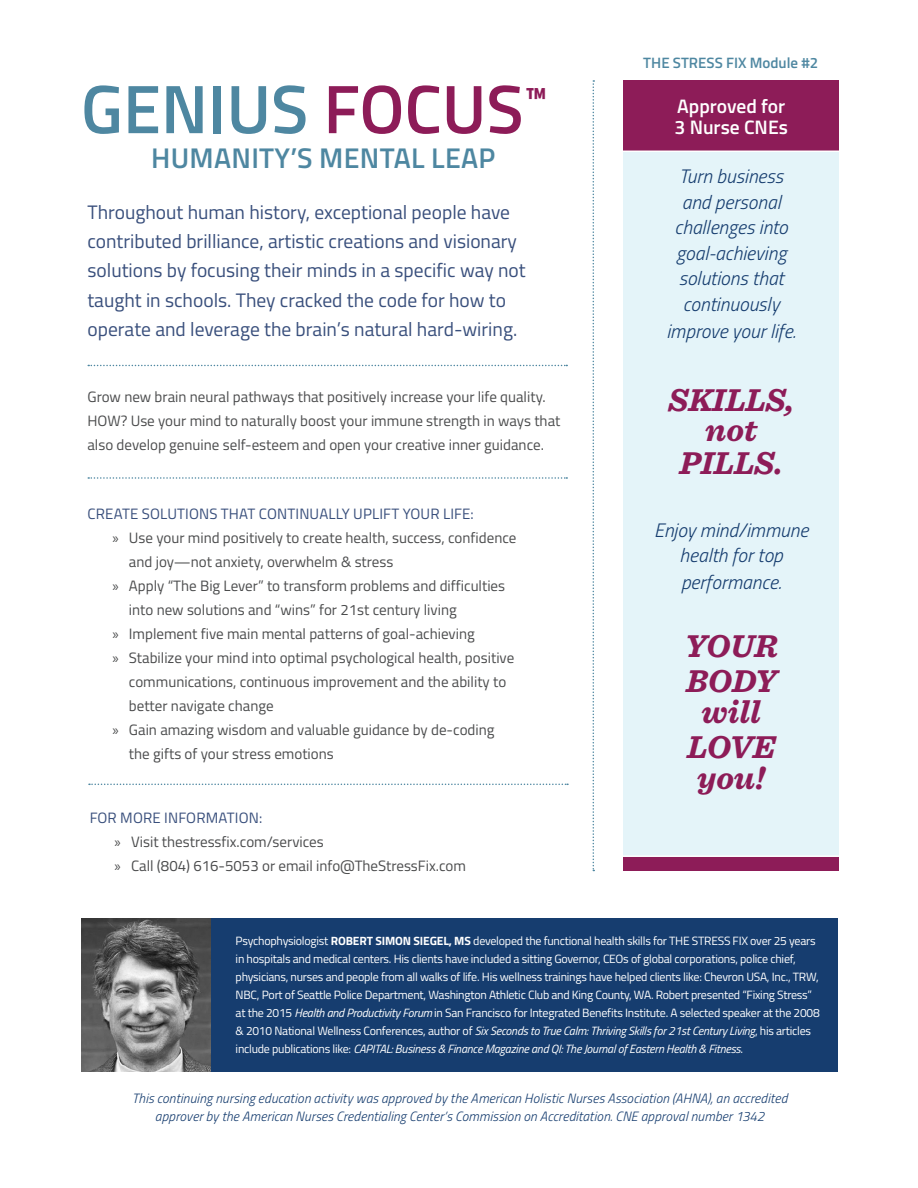
<style>
.page{position:relative;width:918px;height:1188px;background:#fff}
.page>*{position:absolute;margin:0;border:0;box-sizing:border-box;transform-origin:0 0}
.t1{font:600 68.55px "Titillium";color:#4e87a1}
.t2{font:italic 700 33px/34.5px "Sentinel";color:#8d1c58;text-align:center}
.t3{font:600 28.5px "Titillium";letter-spacing:.01em;color:#4e87a1}
.t4{font:19.5px/29.2px "Titillium";color:#394f7c}
.t5{font:italic 300 19.5px/25.8px "Titillium";color:#163d6f;text-align:center}
.t6{font:600 19.5px/21px "Titillium";color:#fff}
.t7{font:15px/24px "Titillium";color:#4b4c4d}
.t8{font:15px "Titillium";letter-spacing:.01em;color:#394f7c}
.t9{font:600 15px "Titillium";color:#4e87a1}
.t10{font:italic 300 13.5px/18px "Titillium";letter-spacing:.01em;color:#163d6f;text-align:center}
.t11{font:12px/18px "Titillium";letter-spacing:-.02em;color:#fff}
.s1{color:#8d1c58}
.s2{font-family:"Myriad Pro"}
.s3{font-weight:700}
.s4{font-style:italic}
</style>
<div class="page">
<div style="left:623px;top:80px;width:215px;height:791px;background:#8d1c58"></div>
<div style="left:623px;top:151px;width:215px;height:705px;background:#e4f4f9"></div>
<svg style="left:593px;top:80px;width:1px;height:791px"></svg>
<svg style="left:88px;top:365px;width:479px;height:1px"></svg>
<svg style="left:88px;top:477px;width:479px;height:2px"></svg>
<svg style="left:89px;top:784px;width:479px;height:1px"></svg>
<hr style="left:619px;top:151px;width:232px;height:1px;background:#fff">
<hr style="left:619px;top:855px;width:232px;height:2px;background:#fff">
<img style="left:82px;top:918px;width:129px;height:153px">
<div style="left:211px;top:918px;width:627px;height:153px;background:#163d6f"></div>
<p class="t1" style="left:81px;top:58px;width:468px">GENIUS <span class="s1">FOCUS</span><sup>™</sup></p>
<p class="t3" style="left:151px;top:136px;width:346px">HUMANITY’S MENTAL LEAP</p>
<p class="t4" style="left:87px;top:196px;width:440px">Throughout human history, exceptional people have contributed brilliance, artistic creations and visionary solutions by focusing their minds in a specific way not taught in schools. They cracked the code for how to operate and leverage the brain’s natural hard-wiring.</p>
<p class="t7" style="left:87px;top:384px;width:474px">Grow new brain neural pathways that positively increase your life quality.<br>HOW? Use your mind to naturally boost your immune strength in ways that also develop genuine self-esteem and open your creative inner guidance.</p>
<p class="t8" style="left:88px;top:502px;width:388px">CREATE SOLUTIONS THAT CONTINUALLY UPLIFT YOUR LIFE:</p>
<p class="t7" style="left:129px;top:525px;width:389px;text-indent:-17px"><span class="s2">»</span> Use your mind positively to create health, success, confidence and joy—not anxiety, overwhelm &amp; stress</p>
<p class="t7" style="left:129px;top:573px;width:378px;text-indent:-17px"><span class="s2">»</span> Apply “The Big Lever” to transform problems and difficulties into new solutions and “wins” for 21st century living</p>
<p class="t7" style="left:112px;top:621px;width:364px"><span class="s2">»</span> Implement five main mental patterns of goal-achieving</p>
<p class="t7" style="left:129px;top:645px;width:387px;text-indent:-17px"><span class="s2">»</span> Stabilize your mind into optimal psychological health, positive communications, continuous improvement and the ability to better navigate change</p>
<p class="t7" style="left:129px;top:717px;width:367px;text-indent:-17px"><span class="s2">»</span> Gain amazing wisdom and valuable guidance by de-coding the gifts of your stress emotions</p>
<p class="t8" style="left:90px;top:807px;width:174px">FOR MORE INFORMATION:</p>
<p class="t7" style="left:115px;top:829px;width:211px"><span class="s2">»</span> Visit thestressfix.com/services</p>
<p class="t7" style="left:115px;top:853px;width:353px"><span class="s2">»</span> Call (804) 616-5053 or email info@TheStressFix.com</p>
<p class="t9" style="left:643px;top:52px;width:176px">THE STRESS FIX Module #2</p>
<p class="t6" style="left:674px;top:95px;width:115px">Approved for<br>3 Nurse CNEs</p>
<p class="t5" style="left:666px;top:163px;width:131px">Turn business and personal challenges into goal-achieving solutions that continuously improve your life.</p>
<p class="t2" style="left:668px;top:384px;width:128px;line-height:30px">SKILLS, not</p>
<p class="t2" style="left:680px;top:445px;width:105px">PILLS.</p>
<p class="t5" style="left:654px;top:516px;width:156px;line-height:26.2px">Enjoy mind/immune health for top performance.</p>
<p class="t2" style="left:685px;top:628px;width:94px;text-align:left">YOUR<br>BODY</p>
<p class="t2" style="left:687px;top:694px;width:90px">will<br>LOVE</p>
<p class="t2" style="left:697px;top:760px;width:69px">you!</p>
<p class="t11" style="left:236px;top:931px;width:586px">Psychophysiologist <span class="s3">ROBERT SIMON SIEGEL, MS</span> developed the functional health skills for THE STRESS FIX over 25 years in hospitals and medical centers. His clients have included a sitting Governor, CEOs of global corporations, police chief, physicians, nurses and people from all walks of life. His wellness trainings have helped clients like: Chevron USA, Inc., TRW, NBC, Port of Seattle Police Department, Washington Athletic Club and King County, WA. Robert presented “Fixing Stress” at the 2015 <span class="s4">Health and Productivity Forum</span> in San Francisco for Integrated Benefits Institute. A selected speaker at the 2008 &amp; 2010 National Wellness Conferences, author of <span class="s4">Six Seconds to True Calm: Thriving Skills for 21st Century Living</span>, his articles include publications like: <span class="s4">CAPITAL: Business &amp; Finance Magazine and QI: The Journal of Eastern Health &amp; Fitness</span>.</p>
<p class="t10" style="left:132px;top:1089px;width:657px">This continuing nursing education activity was approved by the American Holistic Nurses Association (AHNA), an accredited approver by the American Nurses Credentialing Center’s Commission on Accreditation. CNE approval number 1342</p>
</div>
